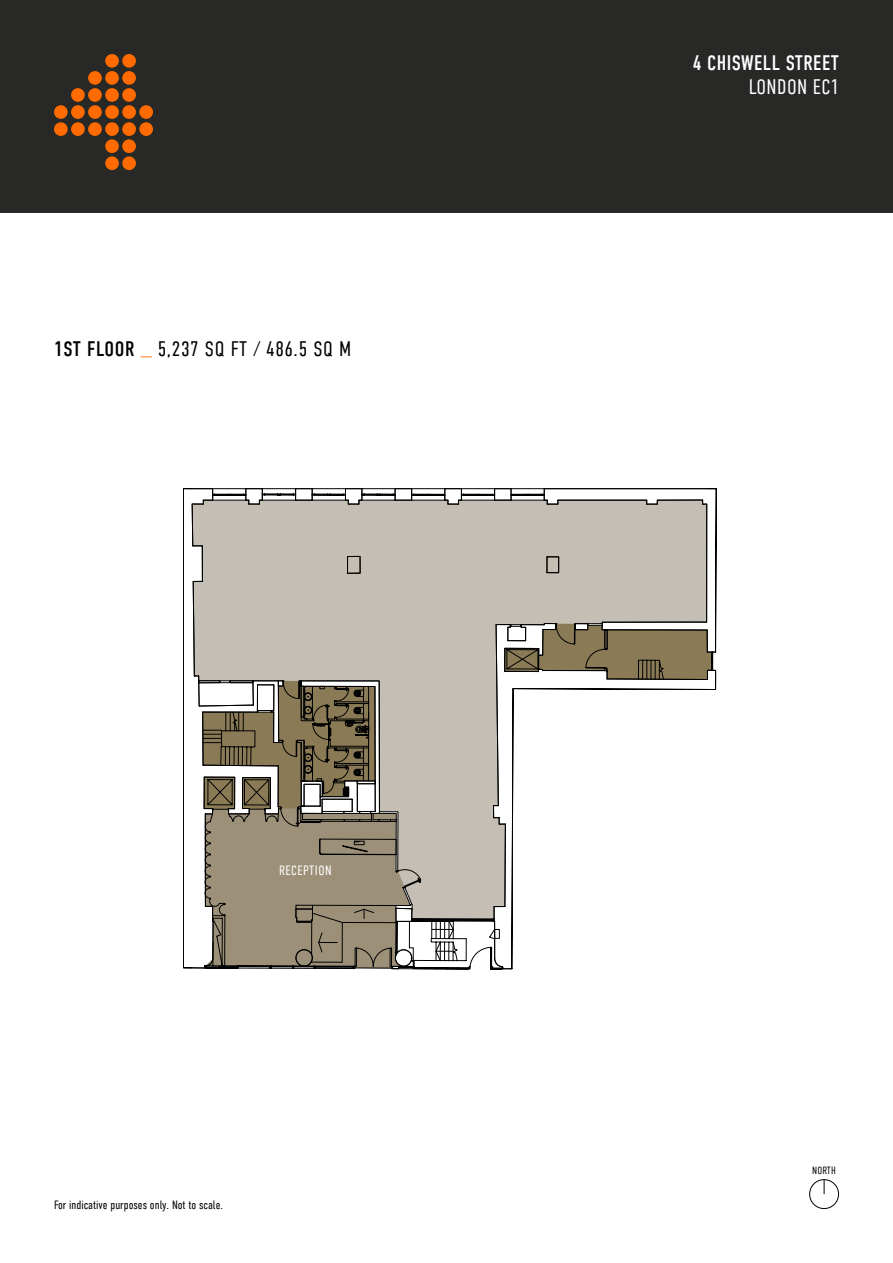
<style>
.page{position:relative;width:893px;height:1263px;background:#fff}
.page>*{position:absolute;margin:0;border:0;box-sizing:border-box;transform-origin:0 0}
.t1{font:300 21px "DIN Condensed";letter-spacing:.025em;color:#000}
.t2{font:21px "DIN Condensed";letter-spacing:.02em;color:#fff}
.t3{font:300 21px "DIN Condensed";letter-spacing:.02em;color:#fff}
.t4{font:300 13.5px "DIN Condensed";letter-spacing:.035em;color:#fff}
.t5{font:300 12px "DIN Condensed";color:#000}
.t6{font:300 10.5px "DIN Condensed";letter-spacing:.01em;color:#000}
.s1{font-weight:400}
.s2{color:#ff6b00}
</style>
<div class="page">
<div style="left:0;top:0;width:893px;height:213px;background:#282827"></div>
<svg style="left:54px;top:54px;width:99px;height:116px"></svg>
<svg style="left:191px;top:488px;width:525px;height:481px"></svg>
<div style="left:809px;top:1179px;width:30px;height:30px;border:1px solid #000;border-radius:50%"></div>
<svg style="left:824px;top:1180px;width:1px;height:14px"></svg>
<h1 class="t1" style="left:54px;top:337px;width:299px"><span class="s1">1ST FLOOR</span> <span class="s2">_</span> 5,237 SQ FT / 486.5 SQ M</h1>
<p class="t4" style="left:279px;top:863px;width:54px">RECEPTION</p>
<p class="t5" style="left:54px;top:1198px;width:171px">For indicative purposes only. Not to scale.</p>
<h1 class="t2" style="left:693px;top:51px;width:147px">4 CHISWELL STREET</h1>
<h1 class="t3" style="left:749px;top:75px;width:92px">LONDON EC1</h1>
<p class="t6" style="left:812px;top:1164px;width:25px">NORTH</p>
</div>
